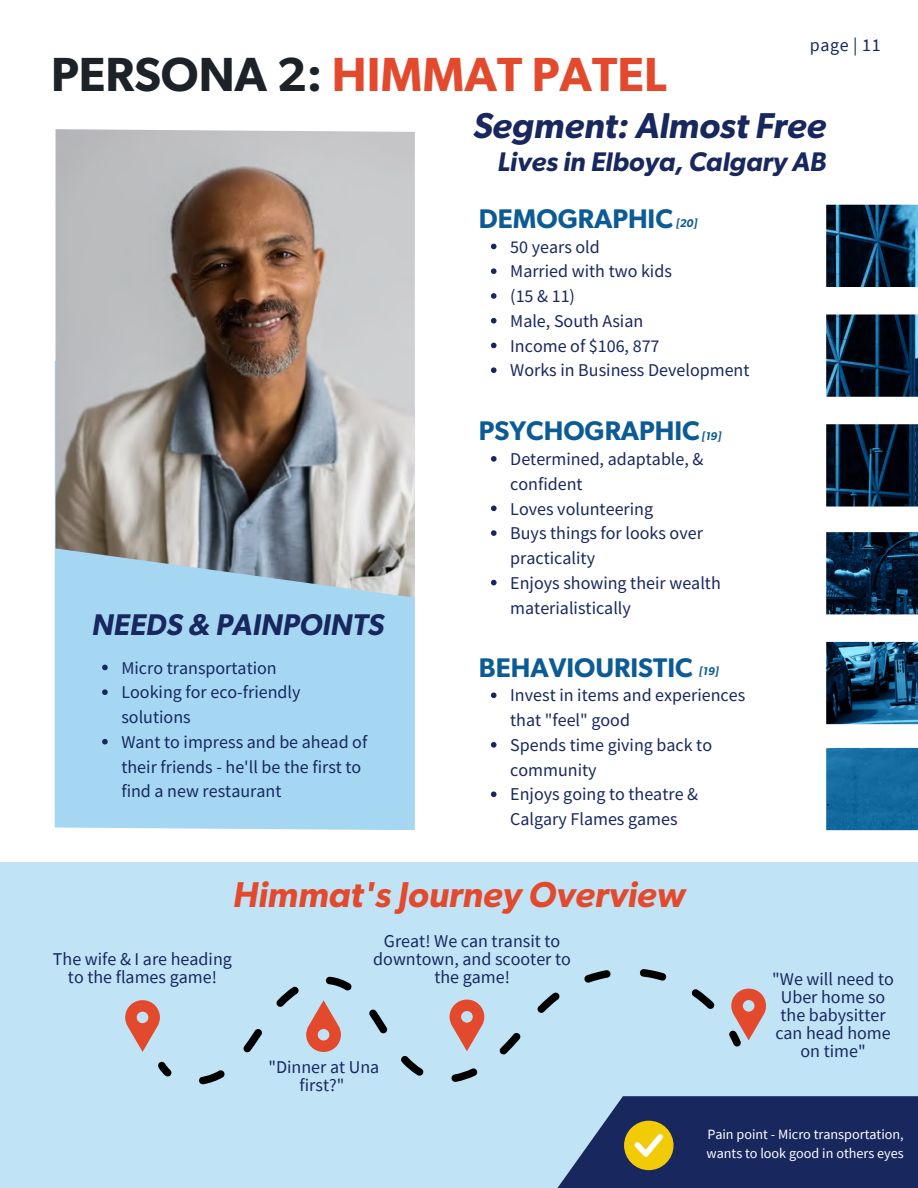
<style>
.page{position:relative;width:918px;height:1188px;background:#fff}
.page>*{position:absolute;margin:0;border:0;box-sizing:border-box;transform-origin:0 0}
.t1{font:600 48px "Gibson";color:#e34a2d}
.t2{font:italic 600 36px "Gibson";color:#e34a2d}
.t3{font:italic 600 36px "Gibson";color:#18285f}
.t4{font:italic 600 30px "Gibson";color:#18285f}
.t5{font:600 27px "Gibson";color:#0c5b95}
.t6{font:italic 600 27px "Gibson";color:#18285f}
.t7{font:18px/24.8px "Source Sans Pro";color:#18285f}
.t8{font:14.1px/19.2px "Source Sans Pro";color:#fff}
.t9{font:italic 600 11.25px "Gibson";color:#0c5b95}
.s1{color:#1c2227}
</style>
<div class="page">
<div style="left:55px;top:361px;width:360px;height:469px;background:#a5d7f3"></div>
<img style="left:56px;top:129px;width:359px;height:469px">
<img style="left:826px;top:205px;width:92px;height:625px">
<div style="left:0;top:862px;width:918px;height:326px;background:#c1e3f6"></div>
<svg style="left:557px;top:1096px;width:361px;height:92px;background:#344369"></svg>
<svg style="left:125px;top:1000px;width:47px;height:77px"></svg>
<svg style="left:199px;top:969px;width:515px;height:115px"></svg>
<svg style="left:450px;top:1000px;width:34px;height:51px"></svg>
<svg style="left:729px;top:989px;width:37px;height:58px"></svg>
<svg style="left:306px;top:1000px;width:35px;height:52px"></svg>
<svg style="left:491px;top:244px;width:6px;height:5px"></svg>
<svg style="left:491px;top:268px;width:6px;height:6px"></svg>
<svg style="left:491px;top:293px;width:6px;height:6px"></svg>
<svg style="left:491px;top:318px;width:6px;height:6px"></svg>
<svg style="left:491px;top:343px;width:6px;height:5px"></svg>
<svg style="left:491px;top:367px;width:6px;height:6px"></svg>
<svg style="left:491px;top:456px;width:6px;height:6px"></svg>
<svg style="left:491px;top:506px;width:6px;height:5px"></svg>
<svg style="left:491px;top:530px;width:6px;height:6px"></svg>
<svg style="left:491px;top:580px;width:6px;height:5px"></svg>
<svg style="left:102px;top:665px;width:6px;height:5px"></svg>
<svg style="left:102px;top:689px;width:6px;height:6px"></svg>
<svg style="left:102px;top:739px;width:6px;height:6px"></svg>
<svg style="left:491px;top:692px;width:6px;height:6px"></svg>
<svg style="left:491px;top:742px;width:6px;height:6px"></svg>
<svg style="left:491px;top:791px;width:6px;height:6px"></svg>
<p class="t7" style="left:810px;top:32px;width:72px">page | 11</p>
<h1 class="t1" style="left:51px;top:53px;width:617px"><span class="s1">PERSONA 2:</span> HIMMAT PATEL</h1>
<h2 class="t3" style="left:473px;top:109px;width:355px">Segment: Almost Free</h2>
<h3 class="t6" style="left:498px;top:150px;width:330px">Lives in Elboya, Calgary AB</h3>
<h3 class="t5" style="left:479px;top:206px;width:196px">DEMOGRAPHIC</h3>
<p class="t9" style="left:676px;top:219px;width:23px">[20]</p>
<p class="t7" style="left:510px;top:234px;width:241px">50 years old<br>Married with two kids<br>(15 &amp; 11)<br>Male, South Asian<br>Income of $106, 877<br>Works in Business Development</p>
<h3 class="t5" style="left:479px;top:419px;width:222px">PSYCHOGRAPHIC</h3>
<p class="t9" style="left:702px;top:431px;width:21px">[19]</p>
<p class="t7" style="left:510px;top:446px;width:212px">Determined, adaptable, &amp; confident<br>Loves volunteering<br>Buys things for looks over practicality<br>Enjoys showing their wealth materialistically</p>
<h3 class="t4" style="left:92px;top:611px;width:293px">NEEDS &amp; PAINPOINTS</h3>
<p class="t7" style="left:121px;top:655px;width:247px">Micro transportation<br>Looking for eco-friendly solutions<br>Want to impress and be ahead of their friends - he'll be the first to find a new restaurant</p>
<h3 class="t5" style="left:479px;top:656px;width:215px">BEHAVIOURISTIC</h3>
<p class="t9" style="left:699px;top:667px;width:21px">[19]</p>
<p class="t7" style="left:510px;top:683px;width:237px">Invest in items and experiences that "feel" good<br>Spends time giving back to community<br>Enjoys going to theatre &amp;<br>Calgary Flames games</p>
<h2 class="t2" style="left:233px;top:878px;width:454px">Himmat's Journey Overview</h2>
<p class="t7" style="left:53px;top:950px;width:180px;line-height:18px;text-align:center">The wife &amp; I are heading to the flames game!</p>
<p class="t7" style="left:373px;top:932px;width:199px;line-height:18px;text-align:center">Great! We can transit to downtown, and scooter to the game!</p>
<p class="t7" style="left:268px;top:1058px;width:112px;line-height:18px;text-align:center">"Dinner at Una first?"</p>
<p class="t7" style="left:772px;top:970px;width:123px;line-height:18px;text-align:center">"We will need to<br>Uber home so the babysitter can head home on time"</p>
<p class="t8" style="left:707px;top:1124px;width:199px">Pain point - Micro transportation, wants to look good in others eyes</p>
</div>
